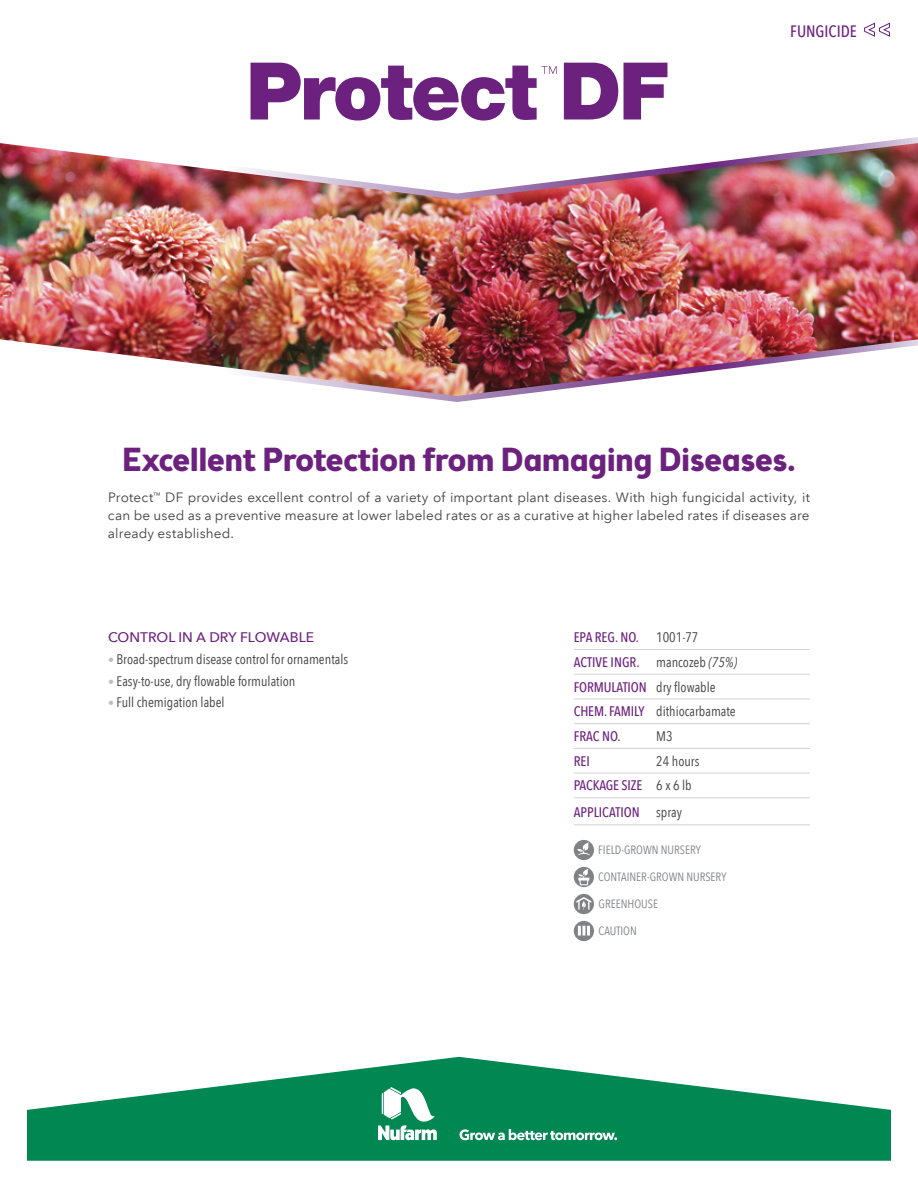
<style>
.page{position:relative;width:918px;height:1188px;background:#fff}
.page>*{position:absolute;margin:0;border:0;box-sizing:border-box;transform-origin:0 0}
.t1{font:700 33px "Brooklyn Samuels Five";color:#6c217f}
.t2{font:500 condensed 16.5px "Avenir Next LT Pro";color:#6c217f}
.t3{font:condensed 13.8px/24.8px "Avenir Next LT Pro";color:#414042}
.t4{font:500 condensed 13.8px/24.8px "Avenir Next LT Pro";color:#6c217f}
.t5{font:500 13.8px "Avenir Next LT Pro";color:#6c217f}
.t6{font:13.5px/18px "Avenir Next LT Pro";letter-spacing:.01em;color:#414042;text-align:justify}
.t7{font:condensed 12px "Avenir Next LT Pro";color:#808285}
.s1{font-size:12px;color:#bcbec0}
.s2{font-weight:400;color:#414042}
.s3{font-weight:400;font-style:italic;color:#414042}
.s4{font-weight:500;color:#6c217f}
</style>
<div class="page">
<hr style="left:574px;top:649px;width:236px;height:1px;background:#d1d3d4">
<hr style="left:574px;top:674px;width:236px;height:1px;background:#d1d3d4">
<hr style="left:574px;top:699px;width:236px;height:1px;background:#d1d3d4">
<hr style="left:574px;top:723px;width:236px;height:1px;background:#d1d3d4">
<hr style="left:574px;top:748px;width:236px;height:1px;background:#d1d3d4">
<hr style="left:574px;top:773px;width:236px;height:1px;background:#d1d3d4">
<hr style="left:574px;top:797px;width:236px;height:1px;background:#d1d3d4">
<hr style="left:574px;top:824px;width:236px;height:1px;background:#d1d3d4">
<svg style="left:574px;top:840px;width:20px;height:20px"></svg>
<svg style="left:574px;top:867px;width:20px;height:20px"></svg>
<svg style="left:574px;top:894px;width:20px;height:20px"></svg>
<svg style="left:574px;top:921px;width:20px;height:20px"></svg>
<svg style="left:864px;top:22px;width:26px;height:15px"></svg>
<img style="left:0;top:137px;width:918px;height:265px">
<svg style="left:27px;top:1057px;width:864px;height:104px;fill:#008752"></svg>
<svg style="left:378px;top:1087px;width:59px;height:53px"></svg>
<svg style="left:460px;top:1129px;width:157px;height:11px"></svg>
<svg style="left:564px;top:63px;width:54px;height:57px"></svg>
<svg style="left:624px;top:63px;width:43px;height:57px"></svg>
<svg style="left:251px;top:63px;width:306px;height:58px"></svg>
<p class="t2" style="left:790px;top:21px;width:66px">FUNGICIDE</p>
<h1 class="t1" style="left:122px;top:440px;width:675px">Excellent Protection from Damaging Diseases.</h1>
<p class="t6" style="left:108px;top:488px;width:704px">Protect<sup>™</sup> DF provides excellent control of a variety of important plant diseases. With high fungicidal activity, it can be used as a preventive measure at lower labeled rates or as a curative at higher labeled rates if diseases are already established.</p>
<p class="t5" style="left:108px;top:629px;width:208px">CONTROL IN A DRY FLOWABLE</p>
<p class="t3" style="left:108px;top:647px;width:242px"><span class="s1">•</span> Broad-spectrum disease control for ornamentals</p>
<p class="t3" style="left:108px;top:668px;width:189px"><span class="s1">•</span> Easy-to-use, dry flowable formulation</p>
<p class="t3" style="left:108px;top:690px;width:118px"><span class="s1">•</span> Full chemigation label</p>
<p class="t4" style="left:574px;top:625px;width:165px">EPA REG. NO. <span class="s2">1001-77<br></span>ACTIVE IN GR. <span class="s2">mancozeb</span> <span class="s3">(75%)<br></span>FORMULATION <span class="s2">dry flowable<br></span>CHEM. FAMILY <span class="s2">dithiocarbamate<br></span>FRAC NO.</p>
<p class="t3" style="left:656px;top:724px;width:18px">M3</p>
<p class="t3" style="left:574px;top:749px;width:127px;text-indent:83px">24 hours<br><span class="s4">PACKAGE SIZE</span> 6 x 6 lb</p>
<p class="t4" style="left:574px;top:800px;width:110px">APPLICATION <span class="s2">spray</span></p>
<p class="t7" style="left:598px;top:843px;width:104px">FIELD-GROWN NURSERY</p>
<p class="t7" style="left:598px;top:870px;width:130px">CONTAINER-GROWN NURSERY</p>
<p class="t7" style="left:599px;top:897px;width:61px">GREENHOUSE</p>
<p class="t7" style="left:599px;top:924px;width:40px">CAUTION</p>
<p class="t4" style="left:574px;top:748px;width:15px">REI</p>
</div>
